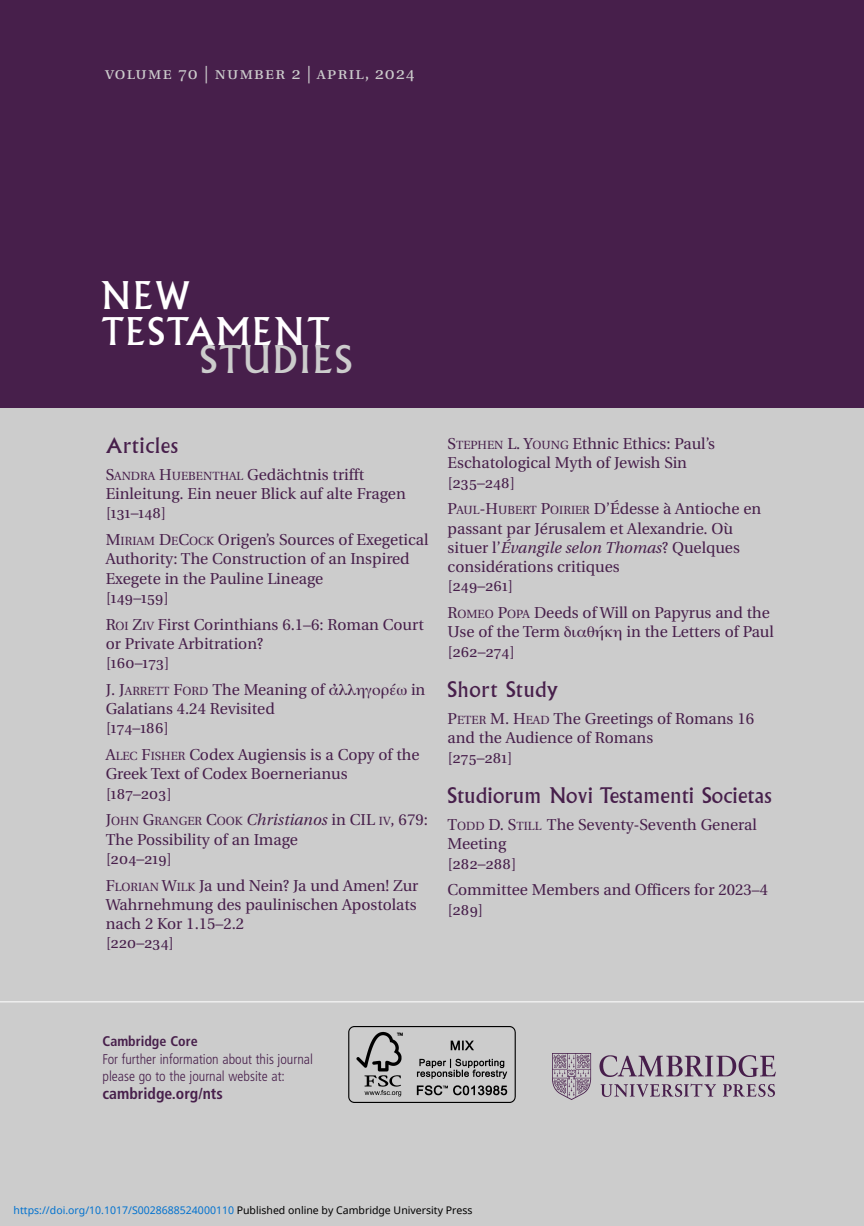
<style>
.page{position:relative;width:864px;height:1226px;background:#fff}
.page>*{position:absolute;margin:0;border:0;box-sizing:border-box;transform-origin:0 0}
.t1{font:37.27px/36.8px "Albertus";letter-spacing:.07em;color:#fff}
.t2{font:37.27px "Albertus";letter-spacing:.07em;color:#ccc}
.t3{font:21px "Albertus";letter-spacing:.005em;color:#471f4b}
.t4{font:21px "Albertus";letter-spacing:.025em;color:#471f4b}
.t5{font:17.5px "Utopia Regular SC";letter-spacing:.07em;color:#ccc}
.t6{font:15.75px/19.2px "Utopia";color:#471f4b}
.t7{font:700 condensed 15.75px "Frutiger";color:#471f4b}
.t8{font:15.75px "Utopia Exp";letter-spacing:.025em;color:#471f4b}
.t9{font:300 condensed 14px/17.5px "Frutiger";color:#471f4b}
.t10{font:11.9px "Utopia";color:#471f4b}
.t11{font:10.5px "Noto Sans";color:#0172cf}
.s1{font-size:11.9px}
.s2{font-family:"Utopia Exp"}
.s3{font-family:"Times LT Std Phonetic"}
.s4{font-size:15.75px}
.s5{font-style:italic;font-size:15.75px}
.s6{font-style:italic}
.s7{font-family:"Utopia"}
.s8{font-weight:700}
.s9{color:#000}
</style>
<div class="page">
<svg style="left:863px;top:0;width:1px;height:1225px"></svg>
<div style="left:0;top:0;width:863px;height:408px;background:#471f4b"></div>
<div style="left:0;top:408px;width:863px;height:817px;background:#ccc"></div>
<hr style="left:0;top:1001px;width:863px;height:1px;background:#fff">
<img style="left:348px;top:1026px;width:167px;height:76px">
<img style="left:552px;top:1053px;width:223px;height:45px">
<p class="t5" style="left:105px;top:63px;width:311px">volume 70 | number 2 | april, 2024</p>
<p class="t1" style="left:101px;top:278px;width:230px">NEW<br>TESTAMENT</p>
<p class="t2" style="left:200px;top:344px;width:153px">STUDIES</p>
<p class="t4" style="left:106px;top:437px;width:74px">Articles</p>
<p class="t6" style="left:106px;top:466px;width:301px">S<span class="s1">ANDRA</span> H<span class="s1">UEBENTHAL</span> Gedächtnis trifft<br>Einleitung. Ein neuer Blick auf alte Fragen [<span class="s2">131</span>–<span class="s2">148</span>]</p>
<p class="t6" style="left:106px;top:531px;width:324px">M<span class="s1">IRIAM</span> D<span class="s1">E</span>C<span class="s1">OCK</span> Origen’s Sources of Exegetical<br>Authority: The Construction of an Inspired<br>Exegete in the Pauline Lineage<br>[<span class="s2">149</span>–<span class="s2">159</span>]</p>
<p class="t6" style="left:106px;top:616px;width:319px">R<span class="s1">OI</span> Z<span class="s1">IV</span> First Corinthians 6.1–6: Roman Court or Private Arbitration?<br>[<span class="s2">160</span>–<span class="s2">173</span>]</p>
<p class="t6" style="left:106px;top:681px;width:232px">J. J<span class="s1">ARRETT</span> F<span class="s1">ORD</span> The Meaning of <span class="s3">ʼ</span></p>
<p class="t6" style="left:390px;top:681px;width:37px">´ in</p>
<p class="t6" style="left:106px;top:700px;width:170px">Galatians 4.24 Revisited [<span class="s2">174</span>–<span class="s2">186</span>]</p>
<p class="t6" style="left:106px;top:746px;width:315px">A<span class="s1">LEC</span> F<span class="s1">ISHER</span> Codex Augiensis is a Copy of the<br>Greek Text of Codex Boernerianus<br>[<span class="s2">187</span>–<span class="s2">203</span>]</p>
<p class="t10" style="left:106px;top:816px;width:323px"><span class="s4">J</span>OHN <span class="s4">G</span>RANGER <span class="s4">C</span>OOK <span class="s5">Christianos</span> <span class="s4">in CIL</span> IV<span class="s4">, 679:</span></p>
<p class="t6" style="left:106px;top:830px;width:194px">The Possibility of an Image [<span class="s2">204</span>–<span class="s2">219</span>]</p>
<p class="t6" style="left:106px;top:876px;width:314px">F<span class="s1">LORIAN</span> W<span class="s1">ILK</span> Ja und Nein? Ja und Amen! Zur<br>Wahrnehmung des paulinischen Apostolats nach 2 Kor 1.15–2.2<br>[<span class="s2">220</span>–<span class="s2">234</span>]</p>
<p class="t6" style="left:447px;top:435px;width:269px">S<span class="s1">TEPHEN</span> L. Y<span class="s1">OUNG</span> Ethnic Ethics: Paul’s<br>Eschatological Myth of Jewish Sin [<span class="s2">235</span>–<span class="s2">248</span>]</p>
<p class="t6" style="left:447px;top:500px;width:315px">P<span class="s1">AUL</span>-H<span class="s1">UBERT</span> P<span class="s1">OIRIER</span> D’Édesse à Antioche en passant par Jérusalem et Alexandrie. Où situer l’<span class="s6">Évangile selon Thomas</span>? Quelques considérations critiques<br>[<span class="s2">249</span>–<span class="s2">261</span>]</p>
<p class="t6" style="left:447px;top:604px;width:323px">R<span class="s1">OMEO</span> P<span class="s1">OPA</span> Deeds of Will on Papyrus and the<br>Use of the Term</p>
<p class="t6" style="left:597px;top:623px;width:8px">´</p>
<p class="t6" style="left:626px;top:623px;width:149px">in the Letters of Paul</p>
<p class="t8" style="left:447px;top:644px;width:69px"><span class="s7">[</span>262<span class="s7">–</span>274<span class="s7">]</span></p>
<p class="t4" style="left:447px;top:681px;width:112px">Short Study</p>
<p class="t6" style="left:447px;top:710px;width:308px">P<span class="s1">ETER</span> M. H<span class="s1">EAD</span> The Greetings of Romans 16 and the Audience of Romans<br>[<span class="s2">275</span>–<span class="s2">281</span>]</p>
<p class="t3" style="left:447px;top:787px;width:325px">Studiorum Novi Testamenti Societas</p>
<p class="t6" style="left:447px;top:816px;width:310px">T<span class="s1">ODD</span> D. S<span class="s1">TILL</span> The Seventy-Seventh General<br>Meeting<br>[<span class="s2">282</span>–<span class="s2">288</span>]</p>
<p class="t6" style="left:447px;top:881px;width:322px">Committee Members and Officers for 2023–4 [<span class="s2">289</span>]</p>
<p class="t9" style="left:102px;top:1033px;width:212px"><span class="s8">Cambridge Core<br></span>For further information about this journal please go to the journal website at:</p>
<p class="t7" style="left:102px;top:1086px;width:122px">cambridge.org/nts</p>
<p class="t11" style="left:14px;top:1202px;width:460px">https://doi.org/10.1017/S0028688524000110 <span class="s9">Published online by Cambridge University Press</span></p>
</div>
